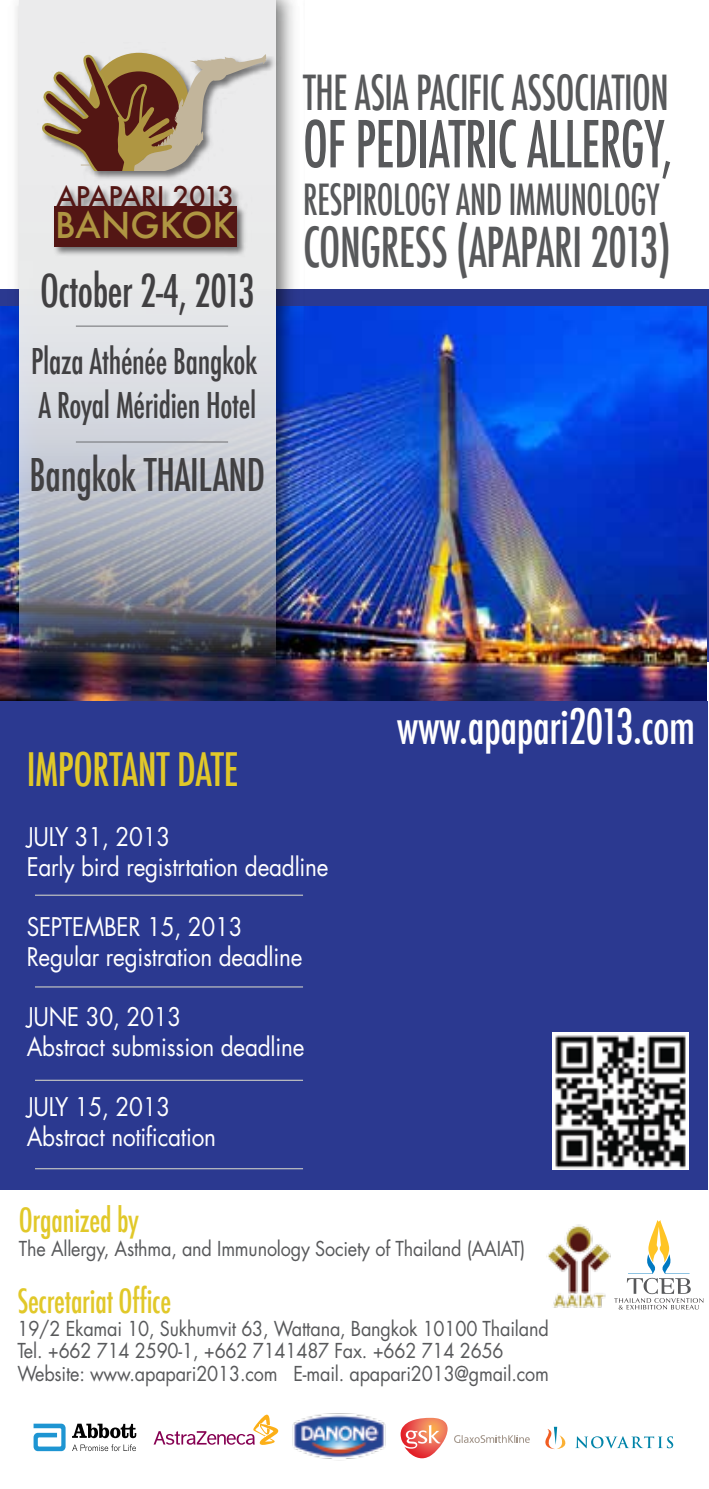
<style>
.page{position:relative;width:709px;height:1489px;background:#fff}
.page>*{position:absolute;margin:0;border:0;box-sizing:border-box;transform-origin:0 0}
.t1{font:500 condensed 62.75px "Futura";letter-spacing:-.01em;color:#58595b;scale:.83 1}
.t2{font:500 condensed 53.75px "Futura";letter-spacing:-.01em;color:#58595b;scale:.83 1}
.t3{font:500 condensed 47.25px "Futura";letter-spacing:-.01em;color:#58595b;scale:.83 1}
.t4{font:500 condensed 47.25px "Futura";letter-spacing:-.01em;color:#fff;scale:.9 1}
.t5{font:500 condensed 45px "Futura";letter-spacing:-.01em;color:#e1c829;scale:.9 1}
.t6{font:500 condensed 44px "Futura";letter-spacing:-.01em;color:#414042;scale:.9 1}
.t7{font:500 condensed 42px "Futura";letter-spacing:-.01em;color:#58595b;scale:.83 1}
.t8{font:500 condensed 34.75px/44px "Futura";letter-spacing:-.01em;color:#414042;scale:.9 1}
.t9{font:500 34.75px "Futura";color:#af9642}
.t10{font:500 condensed 32.5px "Futura";letter-spacing:-.01em;color:#e1c829;scale:.9 1}
.t11{font:500 26.5px "Futura";color:#531614}
.t12{font:25px/30px "Futura Std";letter-spacing:-.01em;color:#fff;scale:.9 1}
.t13{font:20px/22.5px "Futura Std";letter-spacing:-.01em;color:#58595b;scale:.9 1}
</style>
<div class="page">
<div style="left:0;top:289px;width:709px;height:372px;background:#2b3990"></div>
<img style="left:0;top:307px;width:706px;height:394px">
<img style="left:4px;top:0;width:301px;height:701px">
<svg style="left:20px;top:0;width:255px;height:671px;background:#b7b9c1"></svg>
<img style="left:4px;top:42px;width:281px;height:218px">
<svg style="left:39px;top:54px;width:228px;height:116px;background:#af9a87"></svg>
<div style="left:55px;top:206px;width:182px;height:40px;background:#531614"></div>
<hr style="left:76px;top:326px;width:152px;height:1px;background:#6d6e71">
<hr style="left:76px;top:441px;width:152px;height:1px;background:#6d6e71">
<div style="left:0;top:701px;width:708px;height:488px;background:#2b3990"></div>
<img style="left:546px;top:1224px;width:65px;height:84px">
<hr style="left:35px;top:894px;width:268px;height:1px;background:#bcbec0">
<hr style="left:35px;top:986px;width:268px;height:1px;background:#bcbec0">
<hr style="left:35px;top:1079px;width:268px;height:1px;background:#bcbec0">
<hr style="left:35px;top:1167px;width:268px;height:2px;background:#bcbec0">
<svg style="left:614px;top:1220px;width:89px;height:89px"></svg>
<img style="left:552px;top:1032px;width:136px;height:137px">
<svg style="left:154px;top:1414px;width:125px;height:30px"></svg>
<svg style="left:34px;top:1423px;width:32px;height:27px"></svg>
<svg style="left:72px;top:1444px;width:64px;height:6px"></svg>
<svg style="left:72px;top:1423px;width:64px;height:14px"></svg>
<svg style="left:545px;top:1426px;width:128px;height:22px"></svg>
<svg style="left:400px;top:1417px;width:47px;height:41px"></svg>
<svg style="left:454px;top:1435px;width:76px;height:7px"></svg>
<img style="left:292px;top:1413px;width:94px;height:48px">
<h3 class="t11" style="left:56px;top:178px;width:179px">APAPARI 2013</h3>
<h3 class="t9" style="left:55px;top:202px;width:182px">BANGKOK</h3>
<h3 class="t6" style="left:40px;top:262px;width:240px">October 2-4, 2013</h3>
<h3 class="t8" style="left:31px;top:339px;width:253px">Plaza Athénée Bangkok<br>A Royal Méridien Hotel</h3>
<h3 class="t6" style="left:30px;top:446px;width:263px">Bangkok THAILAND</h3>
<h3 class="t3" style="left:303px;top:62px;width:442px">THE ASIA PACIFIC ASSOCIATION</h3>
<h1 class="t1" style="left:303px;top:104px;width:446px">OF PEDIATRIC ALLERGY,</h1>
<h3 class="t7" style="left:303px;top:172px;width:431px">RESPIROLOGY AND IMMUNOLOGY</h3>
<h2 class="t2" style="left:303px;top:213px;width:445px">CONGRESS (APAPARI 2013)</h2>
<h3 class="t5" style="left:27px;top:740px;width:237px">IMPORTANT DATE</h3>
<h3 class="t4" style="left:397px;top:696px;width:333px">www.apapari2013.com</h3>
<p class="t12" style="left:27px;top:822px;width:337px">JULY 31, 2013<br>Early bird registrtation deadline</p>
<p class="t12" style="left:27px;top:912px;width:308px">SEPTEMBER 15, 2013<br>Regular registration deadline</p>
<p class="t12" style="left:27px;top:1002px;width:310px">JUNE 30, 2013<br>Abstract submission deadline</p>
<p class="t12" style="left:27px;top:1092px;width:212px">JULY 15, 2013<br>Abstract notification</p>
<h3 class="t10" style="left:19px;top:1198px;width:135px">Organized by</h3>
<p class="t13" style="left:19px;top:1237px;width:564px">The Allergy, Asthma, and Immunology Society of Thailand (AAIAT)</p>
<h3 class="t10" style="left:17px;top:1280px;width:172px">Secretariat Office</h3>
<p class="t13" style="left:17px;top:1317px;width:592px">19/2 Ekamai 10, Sukhumvit 63, Wattana, Bangkok 10100 Thailand<br>Tel. +662 714 2590-1, +662 7141487 Fax. +662 714 2656<br>Website: www.apapari2013.com E-mail. apapari2013@gmail.com</p>
</div>
